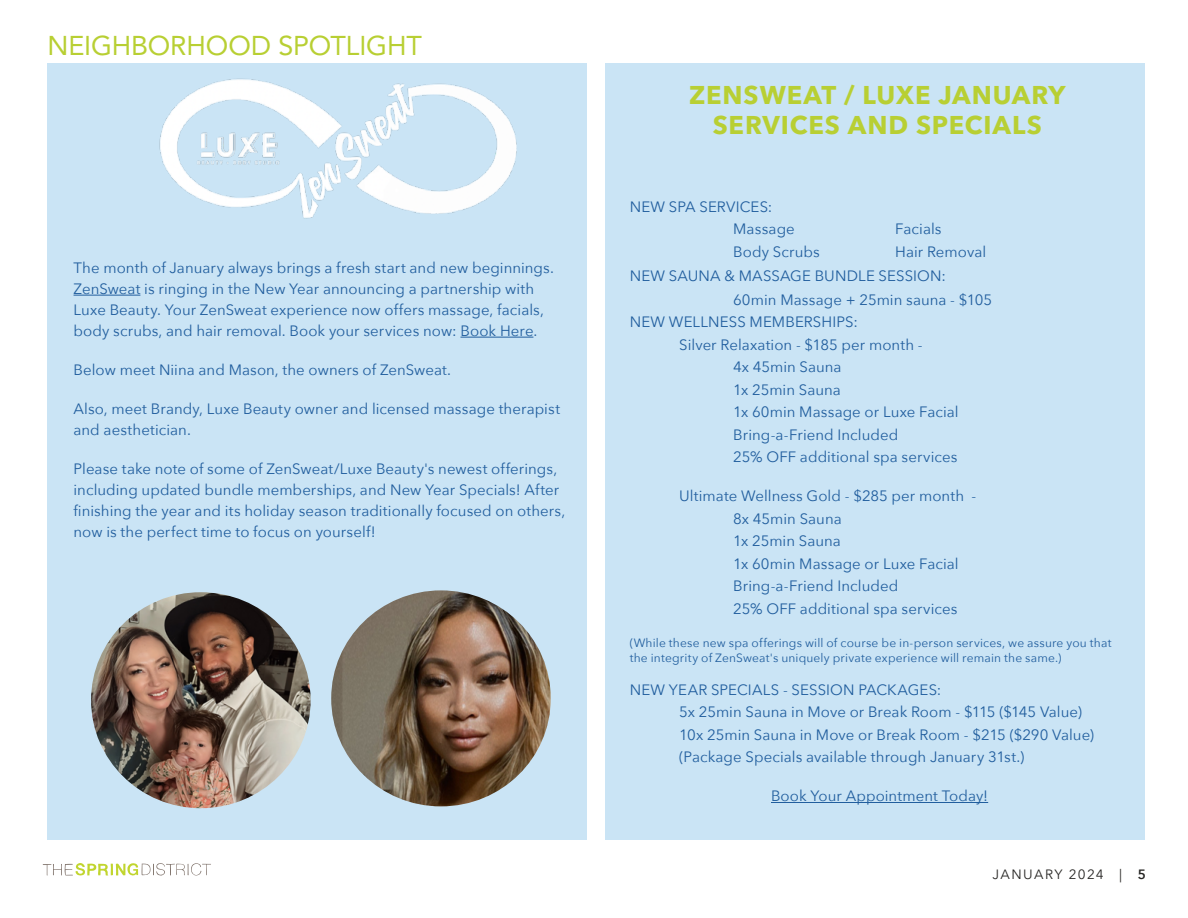
<style>
.page{position:relative;width:1188px;height:918px;background:#fff}
.page>*{position:absolute;margin:0;border:0;box-sizing:border-box;transform-origin:0 0}
.t1{font:27px "Avenir LT Std";letter-spacing:-.005em;color:#b8cf33}
.t2{font:700 25.5px/30px "Avenir Next LT Pro";letter-spacing:.035em;color:#b8cf33;text-align:center}
.t3{font:15px/22.5px "Avenir Next";letter-spacing:.005em;color:#215e9e}
.t4{font:13.5px "Avenir Next";letter-spacing:.1em;color:#262523}
.t5{font:12px/15px "Avenir Next";letter-spacing:.015em;color:#215e9e}
.s1{font-weight:600}
</style>
<div class="page">
<div style="left:605px;top:63px;width:540px;height:776px;background:#cae4f5"></div>
<svg style="left:43px;top:863px;width:168px;height:13px"></svg>
<hr style="left:771px;top:802px;width:217px;height:1px;background:#215e9e">
<div style="left:48px;top:63px;width:539px;height:776px;background:#cae4f5"></div>
<hr style="left:74px;top:295px;width:66px;height:1px;background:#215e9e">
<hr style="left:460px;top:337px;width:73px;height:1px;background:#215e9e">
<img style="left:159px;top:78px;width:358px;height:141px">
<img style="left:91px;top:592px;width:220px;height:216px">
<img style="left:331px;top:590px;width:220px;height:216px">
<h1 class="t1" style="left:48px;top:30px;width:376px">NEIGHBORHOOD SPOTLIGHT</h1>
<p class="t3" style="left:74px;top:257px;width:482px;line-height:21px">The month of January always brings a fresh start and new beginnings.<br>ZenSweat is ringing in the New Year announcing a partnership with Luxe Beauty. Your ZenSweat experience now offers massage, facials, body scrubs, and hair removal. Book your services now: Book Here.</p>
<p class="t3" style="left:74px;top:358px;width:379px">Below meet Niina and Mason, the owners of ZenSweat.</p>
<p class="t3" style="left:74px;top:398px;width:488px;line-height:21px">Also, meet Brandy, Luxe Beauty owner and licensed massage therapist and aesthetician.</p>
<p class="t3" style="left:74px;top:458px;width:493px;line-height:21px">Please take note of some of ZenSweat/Luxe Beauty's newest offerings, including updated bundle memberships, and New Year Specials! After finishing the year and its holiday season traditionally focused on others, now is the perfect time to focus on yourself!</p>
<h2 class="t2" style="left:689px;top:80px;width:378px">ZENSWEAT / LUXE JANUARY<br>SERVICES AND SPECIALS</h2>
<p class="t3" style="left:733px;top:195px;width:63px;text-indent:-104px">NEW SPA SERVICES:<br>Massage</p>
<p class="t3" style="left:895px;top:217px;width:48px">Facials</p>
<p class="t3" style="left:733px;top:240px;width:88px">Body Scrubs</p>
<p class="t3" style="left:895px;top:240px;width:93px">Hair Removal</p>
<p class="t3" style="left:630px;top:264px;width:318px">NEW SAUNA &amp; MASSAGE BUNDLE SESSION:</p>
<p class="t3" style="left:733px;top:288px;width:260px">60min Massage + 25min sauna - $105</p>
<p class="t3" style="left:630px;top:310px;width:230px">NEW WELLNESS MEMBERSHIPS:</p>
<p class="t3" style="left:679px;top:333px;width:245px">Silver Relaxation - $185 per month -</p>
<p class="t3" style="left:733px;top:355px;width:110px">4x 45min Sauna</p>
<p class="t3" style="left:733px;top:378px;width:109px">1x 25min Sauna</p>
<p class="t3" style="left:733px;top:400px;width:227px">1x 60min Massage or Luxe Facial</p>
<p class="t3" style="left:733px;top:423px;width:167px">Bring-a-Friend Included</p>
<p class="t3" style="left:733px;top:445px;width:226px">25% OFF additional spa services</p>
<p class="t3" style="left:733px;top:484px;width:245px;text-indent:-54px">Ultimate Wellness Gold - $285 per month -<br>8x 45min Sauna<br>1x 25min Sauna<br>1x 60min Massage or Luxe Facial<br>Bring-a-Friend Included<br>25% OFF additional spa services</p>
<p class="t5" style="left:630px;top:635px;width:483px">(While these new spa offerings will of course be in-person services, we assure you that the integrity of ZenSweat's uniquely private experience will remain the same.)</p>
<p class="t3" style="left:679px;top:678px;width:416px;text-indent:-50px">NEW YEAR SPECIALS - SESSION PACKAGES:<br>5x 25min Sauna in Move or Break Room - $115 ($145 Value)<br>10x 25min Sauna in Move or Break Room - $215 ($290 Value) (Package Specials available through January 31st.)</p>
<p class="t3" style="left:771px;top:784px;width:219px">Book Your Appointment Today!</p>
<p class="t4" style="left:992px;top:863px;width:155px">JANUARY 2024 | <span class="s1">5</span></p>
</div>
